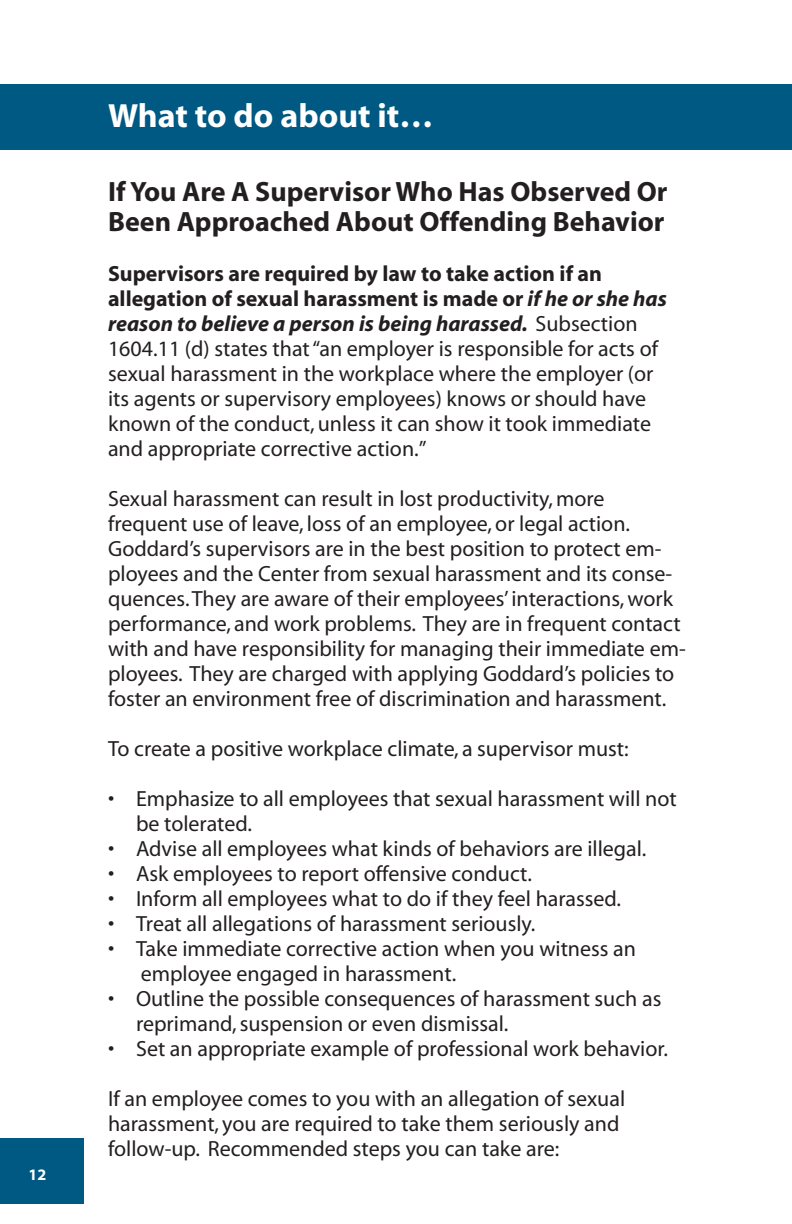
<style>
.page{position:relative;width:792px;height:1224px;background:#fff}
.page>*{position:absolute;margin:0;border:0;box-sizing:border-box;transform-origin:0 0}
.t1{font:700 33.6px "Myriad";color:#fff}
.t2{font:700 28px/30px "Myriad";color:#231f20}
.t3{font:22px/25px "Myriad";color:#231f20}
.t4{font:700 16px "Myriad";color:#fff}
.s1{font-weight:700}
.s2{font-weight:700;font-style:italic}
</style>
<div class="page">
<div style="left:0;top:1138px;width:84px;height:65px;background:#005983"></div>
<div style="left:0;top:84px;width:792px;height:66px;background:#005983"></div>
<p class="t4" style="left:28px;top:1166px;width:19px">12</p>
<h1 class="t1" style="left:108px;top:98px;width:327px">What to do about it…</h1>
<p class="t2" style="left:108px;top:178px;width:561px">If You Are A Supervisor Who Has Observed Or<br>Been Approached About Offending Behavior</p>
<p class="t3" style="left:108px;top:262px;width:560px"><span class="s1">Supervisors are required by law to take action if an allegation of sexual harassment is made or</span> <span class="s2">if he or she has reason to believe a person is being harassed.</span> Subsection 1604.11 (d) states that “an employer is responsible for acts of sexual harassment in the workplace where the employer (or its agents or supervisory employees) knows or should have known of the conduct, unless it can show it took immediate and appropriate corrective action.”</p>
<p class="t3" style="left:108px;top:487px;width:579px">Sexual harassment can result in lost productivity, more frequent use of leave, loss of an employee, or legal action.<br>Goddard’s supervisors are in the best position to protect em&shy;ployees and the Center from sexual harassment and its conse&shy;quences. They are aware of their employees’ interactions, work performance, and work problems. They are in frequent contact with and have responsibility for managing their immediate em&shy;ployees. They are charged with applying Goddard’s policies to foster an environment free of discrimination and harassment.</p>
<p class="t3" style="left:108px;top:737px;width:522px">To create a positive workplace climate, a supervisor must:</p>
<p class="t3" style="left:136px;top:787px;width:542px;text-indent:-28px">• Emphasize to all employees that sexual harassment will not be tolerated.</p>
<p class="t3" style="left:108px;top:837px;width:540px">• Advise all employees what kinds of behaviors are illegal.</p>
<p class="t3" style="left:108px;top:862px;width:426px">• Ask employees to report offensive conduct.</p>
<p class="t3" style="left:108px;top:887px;width:515px">• Inform all employees what to do if they feel harassed.</p>
<p class="t3" style="left:108px;top:912px;width:429px">• Treat all allegations of harassment seriously.</p>
<p class="t3" style="left:141px;top:937px;width:497px;text-indent:-33px">• Take immediate corrective action when you witness an employee engaged in harassment.</p>
<p class="t3" style="left:136px;top:987px;width:527px;text-indent:-28px">• Outline the possible consequences of harassment such as reprimand, suspension or even dismissal.</p>
<p class="t3" style="left:108px;top:1037px;width:562px">• Set an appropriate example of professional work behavior.</p>
<p class="t3" style="left:108px;top:1087px;width:519px">If an employee comes to you with an allegation of sexual harassment, you are required to take them seriously and follow-up. Recommended steps you can take are:</p>
</div>
